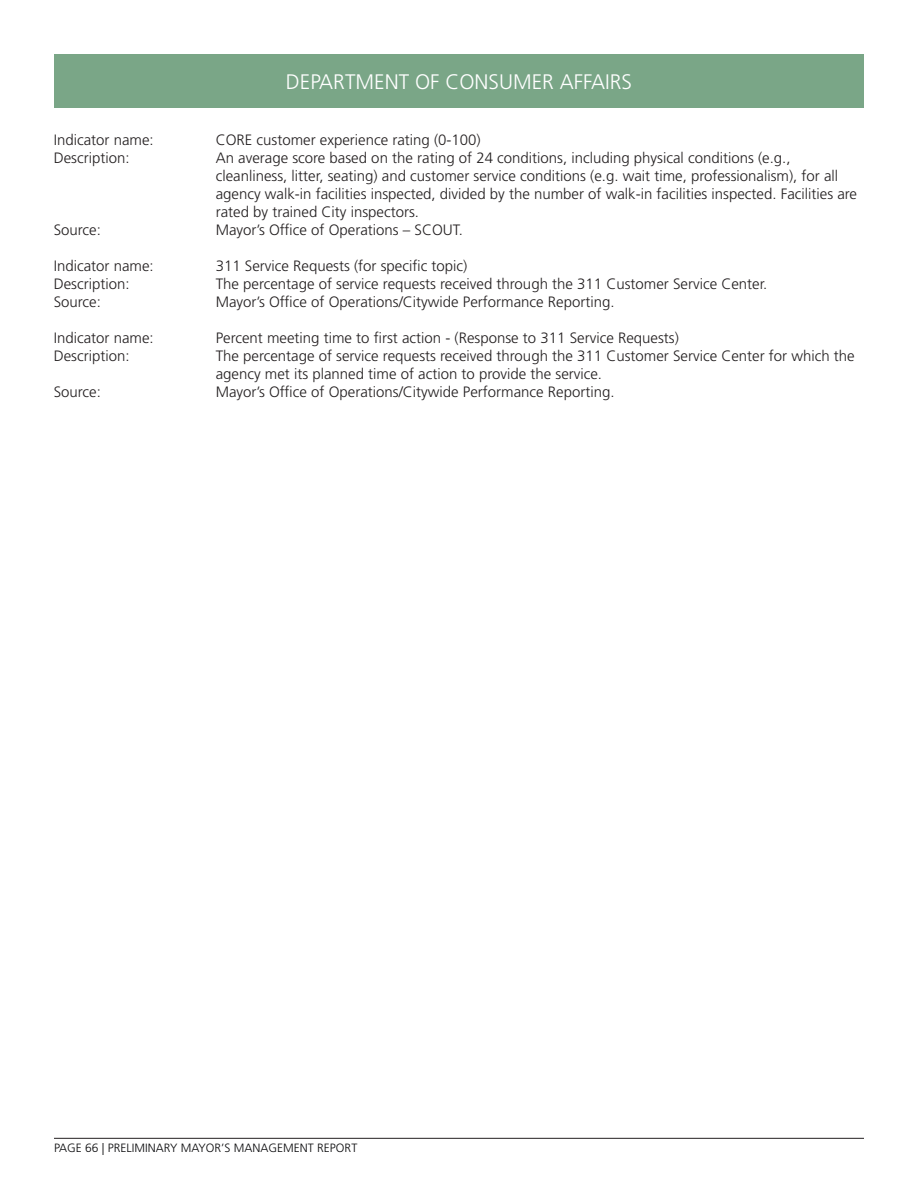
<style>
.page{position:relative;width:918px;height:1188px;background:#fff}
.page>*{position:absolute;margin:0;border:0;box-sizing:border-box;transform-origin:0 0}
.t1{font:300 21px "Frutiger LT Std";color:#fff}
.Indicator_Definition{font:300 15px/18px "Frutiger LT Std";color:#231f20}
.t2{font:300 12px "Frutiger LT Std";color:#09090b}
</style>
<div class="page">
<hr style="left:54px;top:1138px;width:810px;height:1px;background:#231f20">
<div style="left:54px;top:54px;width:810px;height:54px;background:#7aa687"></div>
<h1 class="t1" style="left:286px;top:70px;width:348px">DEPARTMENT OF CONSUMER AFFAIRS</h1>
<p class="Indicator_Definition" style="left:54px;top:131px;width:102px">Indicator name:</p>
<p class="Indicator_Definition" style="left:216px;top:131px;width:267px">CORE customer experience rating (0-100)</p>
<p class="Indicator_Definition" style="left:54px;top:149px;width:77px">Description:</p>
<p class="Indicator_Definition" style="left:216px;top:149px;width:643px">An average score based on the rating of 24 conditions, including physical conditions (e.g., cleanliness, litter, seating) and customer service conditions (e.g. wait time, professionalism), for all agency walk-in facilities inspected, divided by the number of walk-in facilities inspected. Facilities are rated by trained City inspectors.</p>
<p class="Indicator_Definition" style="left:54px;top:221px;width:49px">Source:</p>
<p class="Indicator_Definition" style="left:216px;top:221px;width:249px">Mayor’s Office of Operations – SCOUT.</p>
<p class="Indicator_Definition" style="left:54px;top:257px;width:102px">Indicator name:</p>
<p class="Indicator_Definition" style="left:216px;top:257px;width:253px">311 Service Requests (for specific topic)</p>
<p class="Indicator_Definition" style="left:54px;top:275px;width:77px">Description:</p>
<p class="Indicator_Definition" style="left:216px;top:275px;width:553px">The percentage of service requests received through the 311 Customer Service Center.</p>
<p class="Indicator_Definition" style="left:54px;top:293px;width:49px">Source:</p>
<p class="Indicator_Definition" style="left:216px;top:293px;width:400px">Mayor’s Office of Operations/Citywide Performance Reporting.</p>
<p class="Indicator_Definition" style="left:54px;top:329px;width:102px">Indicator name:</p>
<p class="Indicator_Definition" style="left:216px;top:329px;width:465px">Percent meeting time to first action - (Response to 311 Service Requests)</p>
<p class="Indicator_Definition" style="left:54px;top:347px;width:77px">Description:</p>
<p class="Indicator_Definition" style="left:216px;top:347px;width:640px">The percentage of service requests received through the 311 Customer Service Center for which the agency met its planned time of action to provide the service.</p>
<p class="Indicator_Definition" style="left:54px;top:383px;width:49px">Source:</p>
<p class="Indicator_Definition" style="left:216px;top:383px;width:400px">Mayor’s Office of Operations/Citywide Performance Reporting.</p>
<p class="t2" style="left:54px;top:1141px;width:305px">PAGE 66 | PRELIMINARY MAYOR’S MANAGEMENT REPORT</p>
</div>
